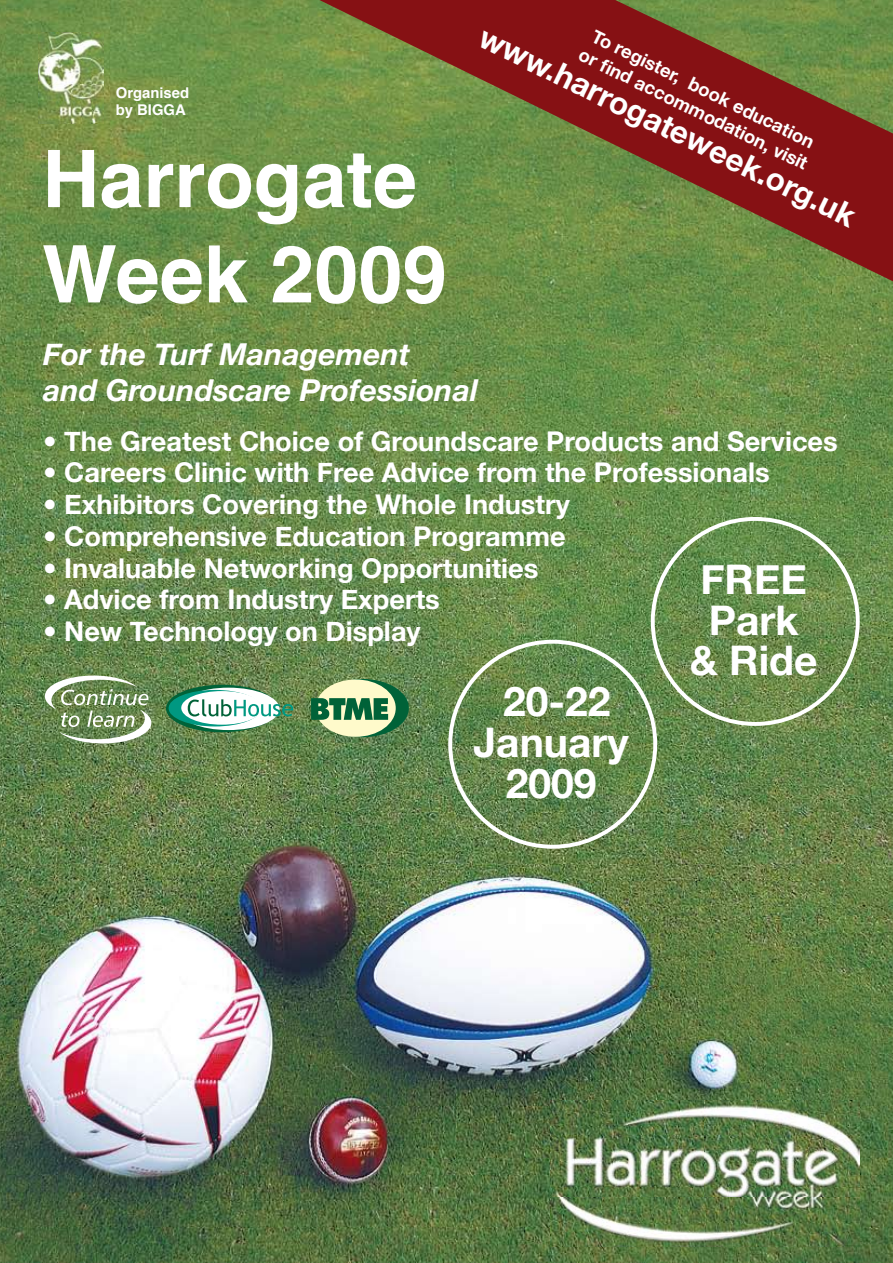
<style>
.page{position:relative;width:893px;height:1263px;background:#fff}
.page>*{position:absolute;margin:0;border:0;box-sizing:border-box;transform-origin:0 0}
.t1{font:700 79.35px/95.2px "Helvetica";color:#fff}
.t2{font:700 40.8px/40.8px "Helvetica Neue";color:#fff;text-align:center}
.t3{font:700 31.5px "Helvetica Neue";color:#fff}
.t4{font:italic 700 30.15px/36.3px "Helvetica Neue";color:#fff}
.t5{font:700 27.15px "Helvetica Neue";color:#fff}
.t6{font:700 18.6px "Helvetica Neue";color:#fff}
.t7{font:700 14.85px/17.9px "Helvetica";color:#fff}
</style>
<div class="page">
<img style="left:0;top:0;width:893px;height:1263px">
<img style="left:551px;top:1101px;width:308px;height:146px">
<img style="left:39px;top:32px;width:64px;height:92px">
<svg style="left:319px;top:0;width:574px;height:281px;background:#776034"></svg>
<svg style="left:166px;top:685px;width:112px;height:47px"></svg>
<svg style="left:178px;top:688px;width:101px;height:42px"></svg>
<div style="left:169px;top:690px;width:92px;height:36px;background:#009881;border-radius:50%"></div>
<div style="left:181px;top:691px;width:82px;height:34px;background:#fff;border-radius:50%"></div>
<svg style="left:188px;top:699px;width:105px;height:17px"></svg>
<svg style="left:45px;top:675px;width:106px;height:68px"></svg>
<div style="left:316px;top:679px;width:93px;height:58px;background:#006238;border-radius:50%"></div>
<div style="left:316px;top:679px;width:80px;height:58px;background:#fffacb;border-radius:50%"></div>
<svg style="left:311px;top:698px;width:77px;height:22px;background:#398358"></svg>
<p class="t7" style="left:116px;top:84px;width:75px">Organised by BIGGA</p>
<h1 class="t1" style="left:42px;top:133px;width:406px">Harrogate<br>Week 2009</h1>
<p class="t6" style="left:598px;top:25px;width:247px;rotate:26deg">To register, book education</p>
<p class="t3" style="left:490px;top:18px;width:416px;rotate:26deg">www.harrogateweek.org.uk</p>
<p class="t6" style="left:585px;top:43px;width:254px;rotate:26deg">or fi nd accommodation, visit</p>
<p class="t4" style="left:43px;top:335px;width:436px">For the Turf Management<br>and Groundscare Professional</p>
<p class="t5" style="left:43px;top:424px;width:796px">• The Greatest Choice of Groundscare Products and Services</p>
<p class="t5" style="left:43px;top:456px;width:728px">• Careers Clinic with Free Advice from the Professionals</p>
<p class="t5" style="left:43px;top:488px;width:528px">• Exhibitors Covering the Whole Industry</p>
<p class="t5" style="left:43px;top:519px;width:524px">• Comprehensive Education Programme</p>
<p class="t5" style="left:43px;top:551px;width:497px">• Invaluable Networking Opportunities</p>
<p class="t5" style="left:43px;top:583px;width:398px">• Advice from Industry Experts</p>
<p class="t5" style="left:43px;top:615px;width:379px">• New Technology on Display</p>
<h2 class="t2" style="left:690px;top:558px;width:129px">FREE<br>Park &amp; Ride</h2>
<h2 class="t2" style="left:474px;top:680px;width:156px">20-22<br>January<br>2009</h2>
</div>
